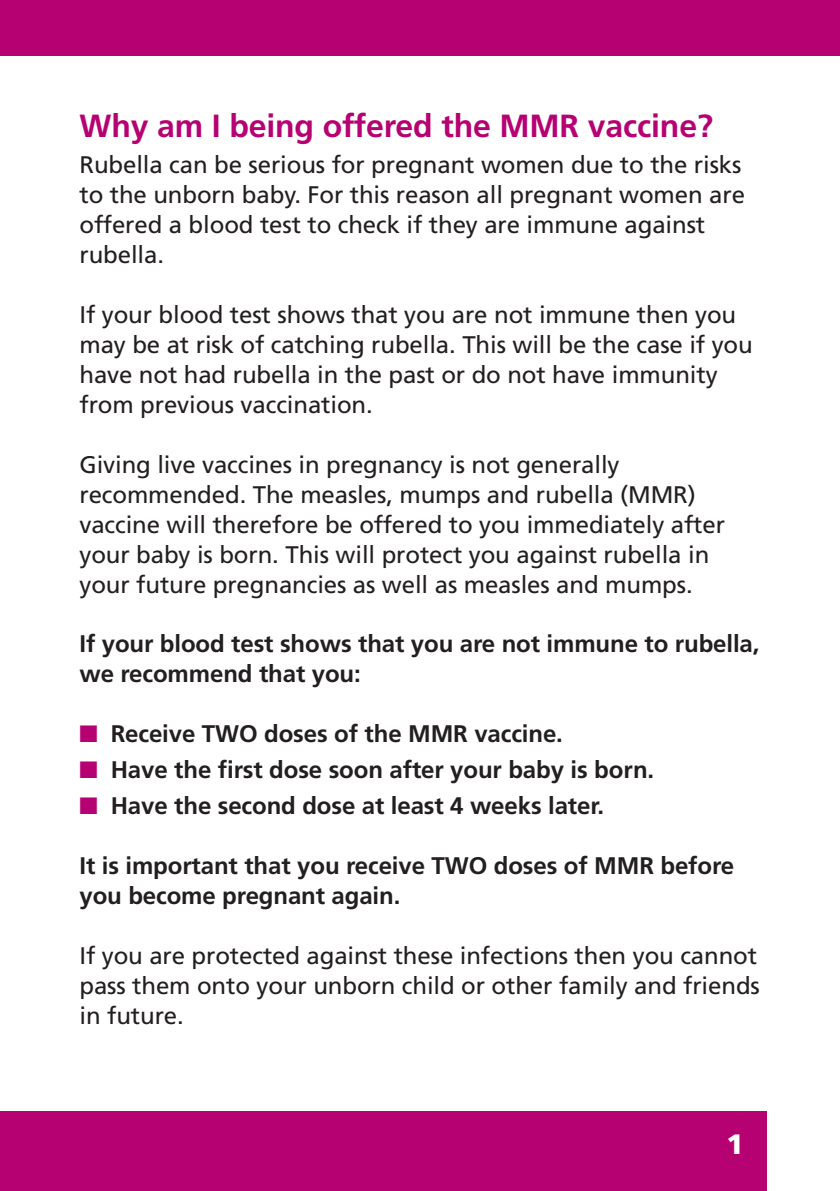
<style>
.page{position:relative;width:840px;height:1191px;background:#fff}
.page>*{position:absolute;margin:0;border:0;box-sizing:border-box;transform-origin:0 0}
.Paragraph_Style_3__B{font:700 32px "Frutiger";letter-spacing:-.005em;color:#b60172}
.Paragraph_Style_2__S{font:900 28px "Frutiger";color:#fff}
.Paragraph_Style_3__B-2{font:24px/30px "Frutiger";letter-spacing:-.005em;color:#231f20}
.Paragraph_Style_3__B-3{font:700 24px/30px "Frutiger";letter-spacing:-.005em;color:#231f20}
.s1{color:#b60172}
</style>
<div class="page">
<div style="left:0;top:0;width:839px;height:56px;background:#b60172"></div>
<div style="left:0;top:1111px;width:765px;height:80px;background:#b60172"></div>
<p class="Paragraph_Style_3__B" style="left:79px;top:107px;width:634px">Why am I being offered the MMR vaccine?</p>
<p class="Paragraph_Style_3__B-2" style="left:79px;top:150px;width:666px">Rubella can be serious for pregnant women due to the risks to the unborn baby. For this reason all pregnant women are offered a blood test to check if they are immune against rubella.</p>
<p class="Paragraph_Style_3__B-2" style="left:79px;top:300px;width:674px">If your blood test shows that you are not immune then you may be at risk of catching rubella. This will be the case if you have not had rubella in the past or do not have immunity from previous vaccination.</p>
<p class="Paragraph_Style_3__B-2" style="left:79px;top:450px;width:646px">Giving live vaccines in pregnancy is not generally recommended. The measles, mumps and rubella (MMR) vaccine will therefore be offered to you immediately after your baby is born. This will protect you against rubella in your future pregnancies as well as measles and mumps.</p>
<p class="Paragraph_Style_3__B-3" style="left:79px;top:629px;width:681px">If your blood test shows that you are not immune to rubella, we recommend that you:</p>
<p class="Paragraph_Style_3__B-3" style="left:79px;top:719px;width:485px"><span class="s1">■</span> Receive TWO doses of the MMR vaccine.</p>
<p class="Paragraph_Style_3__B-3" style="left:79px;top:754px;width:576px"><span class="s1">■</span> Have the first dose soon after your baby is born.</p>
<p class="Paragraph_Style_3__B-3" style="left:79px;top:790px;width:526px"><span class="s1">■</span> Have the second dose at least 4 weeks later.</p>
<p class="Paragraph_Style_3__B-3" style="left:79px;top:850px;width:656px">It is important that you receive TWO doses of MMR before you become pregnant again.</p>
<p class="Paragraph_Style_3__B-2" style="left:79px;top:940px;width:681px;text-align:justify">If you are protected against these infections then you cannot pass them onto your unborn child or other family and friends in future.</p>
<p class="Paragraph_Style_2__S" style="left:726px;top:1126px;width:19px">1</p>
</div>
